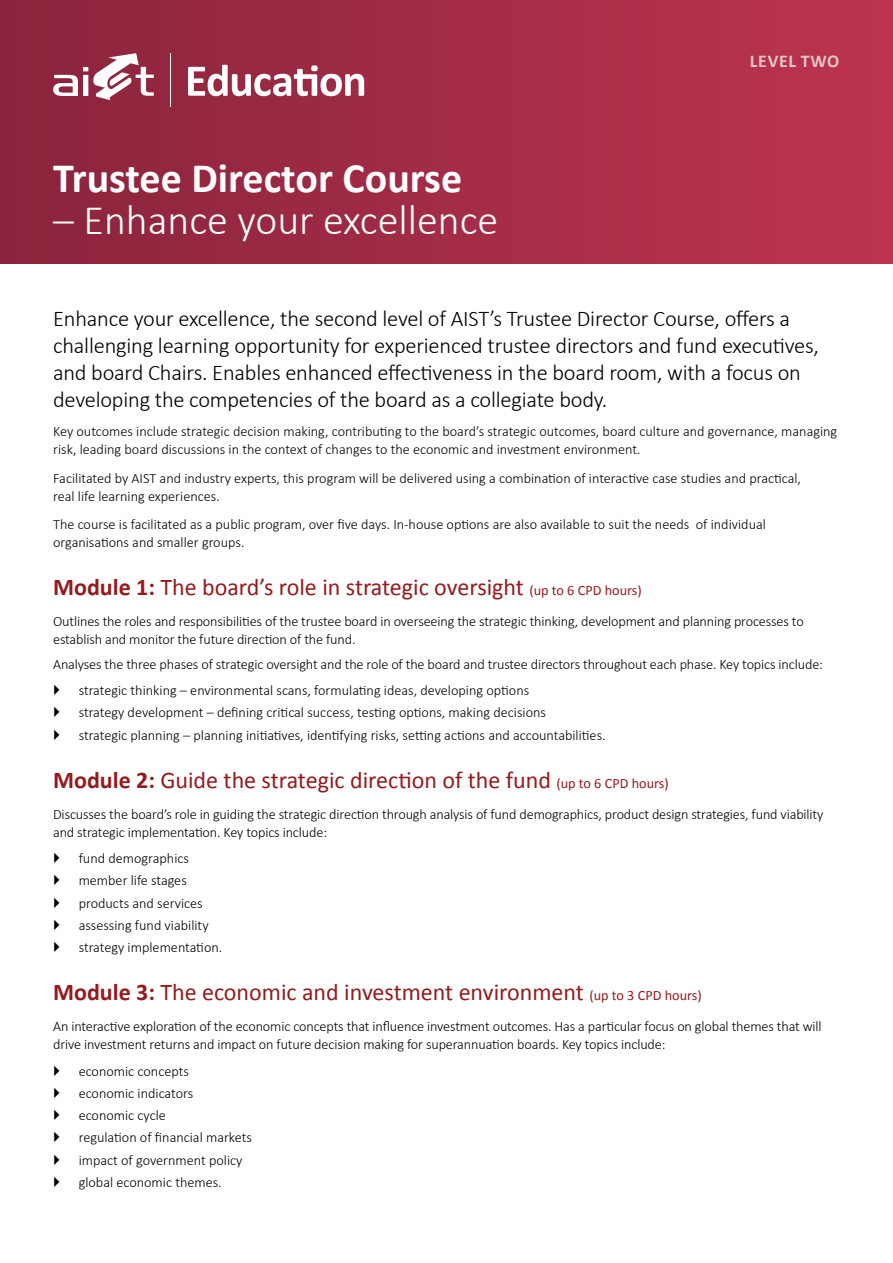
<style>
.page{position:relative;width:893px;height:1263px;background:#fff}
.page>*{position:absolute;margin:0;border:0;box-sizing:border-box;transform-origin:0 0}
.t1{font:300 42px "Calibri";color:#fff}
.t2{font:700 42px "Calibri";color:#fff}
.t3{font:24px "Calibri";color:#941a1d}
.t4{font:300 22.5px/27px "Calibri";letter-spacing:-.01em;color:#000}
.t5{font:700 18px "Calibri";letter-spacing:.04em;color:#e4c6c7}
.t6{font:300 14.25px/18px "Calibri";letter-spacing:-.01em;color:#000}
.s1{font-weight:700}
.s2{font-size:14.25px}
</style>
<div class="page">
<div style="left:0;top:0;width:893px;height:264px;background:linear-gradient(to right,#8a243c,#bd3451)"></div>
<svg style="left:53px;top:53px;width:101px;height:47px"></svg>
<hr style="left:170px;top:53px;width:1px;height:54px;background:#fff">
<svg style="left:188px;top:65px;width:176px;height:31px"></svg>
<p class="t2" style="left:53px;top:152px;width:410px">Trustee Director Course</p>
<p class="t1" style="left:53px;top:194px;width:447px">– Enhance your excellence</p>
<p class="t5" style="left:750px;top:50px;width:91px">LEVEL TWO</p>
<p class="t4" style="left:53px;top:305px;width:767px">Enhance your excellence, the second level of AIST’s Trustee Director Course, offers a challenging learning opportunity for experienced trustee directors and fund executives, and board Chairs. Enables enhanced effectiveness in the board room, with a focus on developing the competencies of the board as a collegiate body.</p>
<p class="t6" style="left:53px;top:422px;width:786px">Key outcomes include strategic decision making, contributing to the board’s strategic outcomes, board culture and governance, managing risk, leading board discussions in the context of changes to the economic and investment environment.</p>
<p class="t6" style="left:53px;top:469px;width:749px">Facilitated by AIST and industry experts, this program will be delivered using a combination of interactive case studies and practical, real life learning experiences.</p>
<p class="t6" style="left:53px;top:515px;width:714px">The course is facilitated as a public program, over five days. In-house options are also available to suit the needs of individual organisations and smaller groups.</p>
<p class="t3" style="left:53px;top:572px;width:590px"><span class="s1">Module 1:</span> The board’s role in strategic oversight <span class="s2">(up to 6 CPD hours)</span></p>
<p class="t6" style="left:53px;top:612px;width:752px">Outlines the roles and responsibilities of the trustee board in overseeing the strategic thinking, development and planning processes to establish and monitor the future direction of the fund.</p>
<p class="t6" style="left:53px;top:655px;width:771px">Analyses the three phases of strategic oversight and the role of the board and trustee directors throughout each phase. Key topics include:</p>
<p class="t6" style="left:79px;top:681px;width:452px">strategic thinking – environmental scans, formulating ideas, developing options</p>
<p class="t6" style="left:79px;top:703px;width:469px">strategy development – defining critical success, testing options, making decisions</p>
<p class="t6" style="left:79px;top:726px;width:528px">strategic planning – planning initiatives, identifying risks, setting actions and accountabilities.</p>
<p class="t3" style="left:53px;top:765px;width:617px"><span class="s1">Module 2:</span> Guide the strategic direction of the fund <span class="s2">(up to 6 CPD hours)</span></p>
<p class="t6" style="left:53px;top:805px;width:772px">Discusses the board’s role in guiding the strategic direction through analysis of fund demographics, product design strategies, fund viability and strategic implementation. Key topics include:</p>
<p class="t6" style="left:79px;top:849px;width:112px">fund demographics</p>
<p class="t6" style="left:79px;top:871px;width:110px">member life stages</p>
<p class="t6" style="left:79px;top:894px;width:126px">products and services</p>
<p class="t6" style="left:79px;top:916px;width:131px">assessing fund viability</p>
<p class="t6" style="left:79px;top:938px;width:145px">strategy implementation.</p>
<p class="t3" style="left:53px;top:977px;width:650px"><span class="s1">Module 3:</span> The economic and investment environment <span class="s2">(up to 3 CPD hours)</span></p>
<p class="t6" style="left:53px;top:1017px;width:770px">An interactive exploration of the economic concepts that influence investment outcomes. Has a particular focus on global themes that will drive investment returns and impact on future decision making for superannuation boards. Key topics include:</p>
<p class="t6" style="left:79px;top:1062px;width:112px">economic concepts</p>
<p class="t6" style="left:79px;top:1084px;width:116px">economic indicators</p>
<p class="t6" style="left:79px;top:1106px;width:89px">economic cycle</p>
<p class="t6" style="left:79px;top:1128px;width:175px">regulation of financial markets</p>
<p class="t6" style="left:79px;top:1151px;width:165px">impact of government policy</p>
<p class="t6" style="left:79px;top:1173px;width:145px">global economic themes.</p>
</div>
